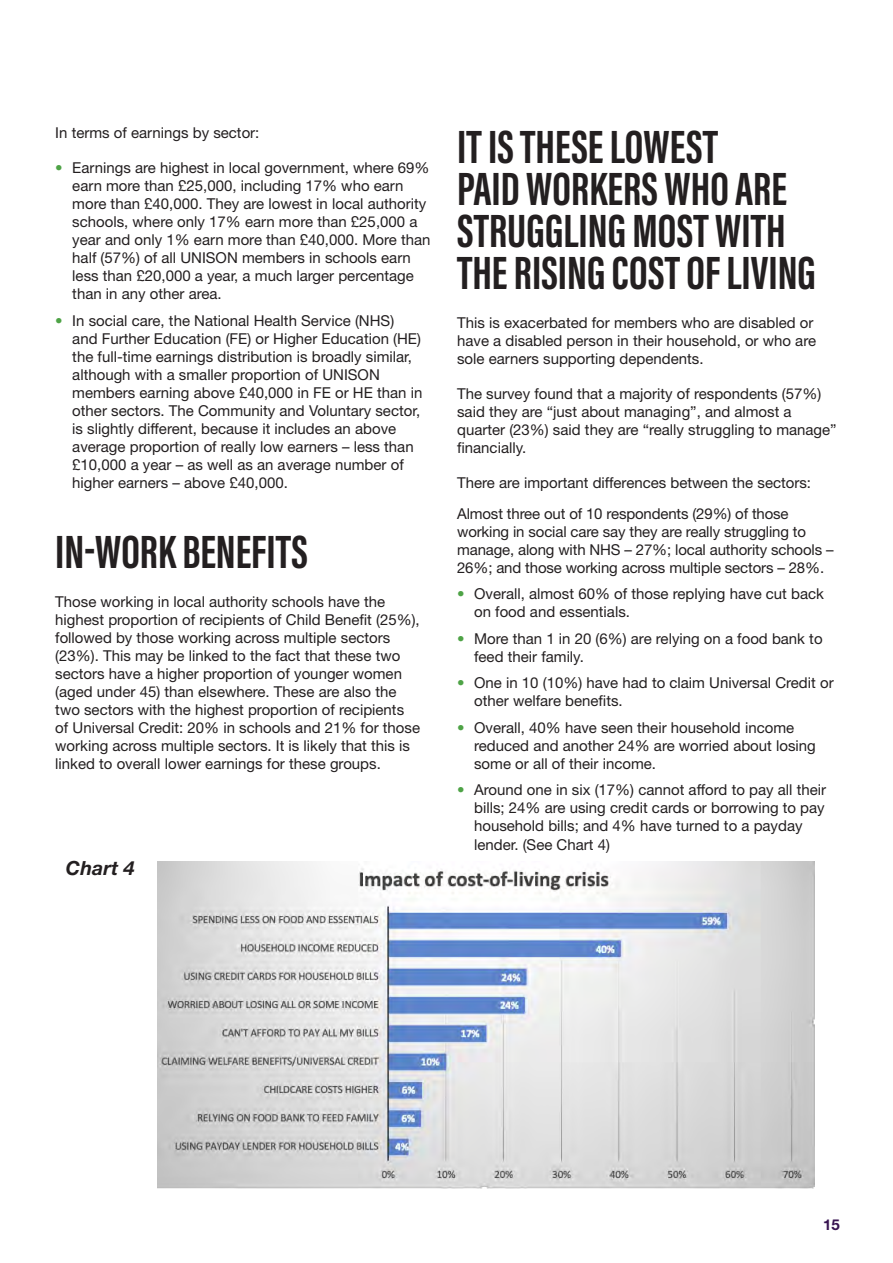
<style>
.page{position:relative;width:893px;height:1263px;background:#fff}
.page>*{position:absolute;margin:0;border:0;box-sizing:border-box;transform-origin:0 0}
.b-head{font:48px/42px "Acumin Variable Concept";color:#231f20}
.chart_heading{font:italic 700 19.5px "Helvetica Neue LT Std";color:#231f20}
.text{font:15px/18px "Helvetica Neue LT Std";color:#231f20}
.t1{font:700 15px "Helvetica Neue LT Std";color:#381451}
.s1{color:#4ea346}
</style>
<div class="page">
<img style="left:157px;top:861px;width:657px;height:327px">
<p class="text" style="left:55px;top:124px;width:206px">In terms of earnings by sector:</p>
<p class="text" style="left:72px;top:159px;width:360px;text-indent:-17px"><span class="s1">•</span> Earnings are highest in local government, where 69% earn more than £25,000, including 17% who earn more than £40,000. They are lowest in local authority schools, where only 17% earn more than £25,000 a year and only 1% earn more than £40,000. More than half (57%) of all UNISON members in schools earn less than £20,000 a year, a much larger percentage than in any other area.</p>
<p class="text" style="left:72px;top:311px;width:352px;text-indent:-17px"><span class="s1">•</span> In social care, the National Health Service (NHS) and Further Education (FE) or Higher Education (HE) the full-time earnings distribution is broadly similar, although with a smaller proportion of UNISON members earning above £40,000 in FE or HE than in other sectors. The Community and Voluntary sector, is slightly different, because it includes an above average proportion of really low earners – less than £10,000 a year – as well as an average number of higher earners – above £40,000.</p>
<p class="b-head" style="left:55px;top:528px;width:254px">IN-WORK BENEFITS</p>
<p class="text" style="left:55px;top:593px;width:366px">Those working in local authority schools have the highest proportion of recipients of Child Benefit (25%), followed by those working across multiple sectors (23%). This may be linked to the fact that these two sectors have a higher proportion of younger women (aged under 45) than elsewhere. These are also the two sectors with the highest proportion of recipients of Universal Credit: 20% in schools and 21% for those working across multiple sectors. It is likely that this is linked to overall lower earnings for these groups.</p>
<p class="chart_heading" style="left:66px;top:856px;width:70px">Chart 4</p>
<p class="b-head" style="left:457px;top:123px;width:360px">IT IS THESE LOWEST<br>PAID WORKERS WHO ARE<br>STRUGGLING MOST WITH<br>THE RISING COST OF LIVING</p>
<p class="text" style="left:457px;top:314px;width:360px">This is exacerbated for members who are disabled or have a disabled person in their household, or who are sole earners supporting dependents.</p>
<p class="text" style="left:457px;top:385px;width:381px">The survey found that a majority of respondents (57%) said they are “just about managing”, and almost a quarter (23%) said they are “really struggling to manage” financially.</p>
<p class="text" style="left:457px;top:474px;width:355px">There are important differences between the sectors:</p>
<p class="text" style="left:457px;top:504px;width:378px">Almost three out of 10 respondents (29%) of those working in social care say they are really struggling to manage, along with NHS – 27%; local authority schools – 26%; and those working across multiple sectors – 28%.</p>
<p class="text" style="left:474px;top:585px;width:351px;text-indent:-17px"><span class="s1">•</span> Overall, almost 60% of those replying have cut back on food and essentials.</p>
<p class="text" style="left:474px;top:629px;width:350px;text-indent:-17px"><span class="s1">•</span> More than 1 in 20 (6%) are relying on a food bank to feed their family.</p>
<p class="text" style="left:474px;top:674px;width:361px;text-indent:-17px"><span class="s1">•</span> One in 10 (10%) have had to claim Universal Credit or other welfare benefits.</p>
<p class="text" style="left:474px;top:718px;width:343px;text-indent:-17px"><span class="s1">•</span> Overall, 40% have seen their household income reduced and another 24% are worried about losing some or all of their income.</p>
<p class="text" style="left:474px;top:781px;width:354px;text-indent:-17px"><span class="s1">•</span> Around one in six (17%) cannot afford to pay all their bills; 24% are using credit cards or borrowing to pay household bills; and 4% have turned to a payday lender. (See Chart 4)</p>
<p class="t1" style="left:823px;top:1216px;width:18px">15</p>
</div>
